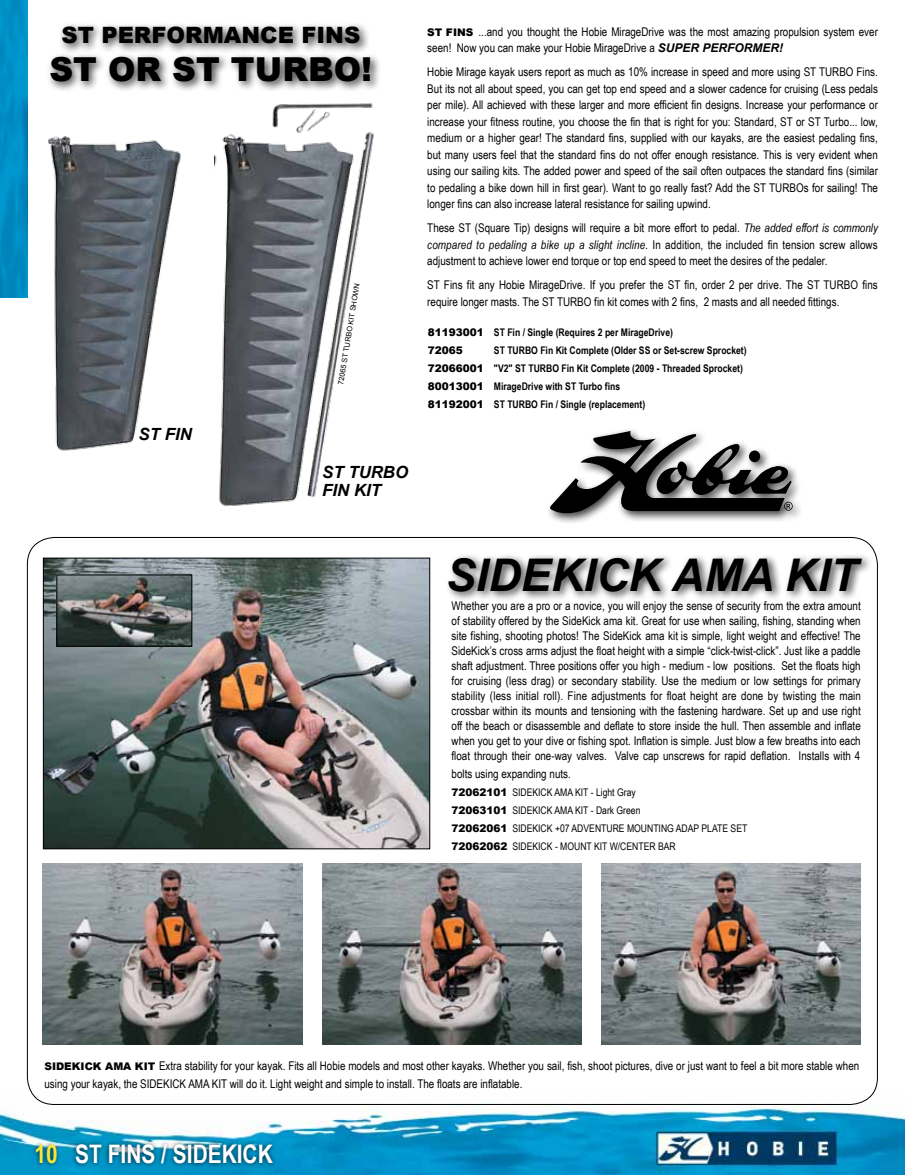
<style>
.page{position:relative;width:905px;height:1175px;background:#fff}
.page>*{position:absolute;margin:0;border:0;box-sizing:border-box;transform-origin:0 0}
.t1{font:italic 700 45px "Arial";color:#000}
.t2{font:900 33px "Arial";color:#000}
.t3{font:700 25.5px "Arial Narrow";color:#fff}
.t4{font:900 22.5px "Arial";color:#000}
.t5{font:italic 700 16.8px/17.9px "Arial";color:#000}
.t6{font:12px/16.5px "Arial Narrow";color:#000}
.t7{font:700 10.5px/18px "Arial Narrow";color:#000}
.t8{font:10.5px/18px "Arial Narrow";color:#000}
.t9{font:900 10.5px "Arial";color:#000}
.t10{font:7.35px "Arial";color:#000}
.s1{font-family:"Arial";font-weight:900;font-size:10.5px}
.s2{font-family:"Arial";font-weight:700;font-style:italic}
.s3{font-style:italic}
.s4{font-family:"Arial";font-weight:900}
.s5{color:#f6e737}
</style>
<div class="page">
<img style="left:0;top:1087px;width:904px;height:87px">
<div style="left:31px;top:1140px;width:246px;height:28px;background:#000;opacity:.75"></div>
<img style="left:214px;top:103px;width:160px;height:403px">
<div style="left:545px;top:426px;width:257px;height:97px;background:#000;opacity:.75"></div>
<svg style="left:550px;top:431px;width:242px;height:82px"></svg>
<img style="left:322px;top:863px;width:259px;height:181px">
<img style="left:43px;top:863px;width:259px;height:181px">
<img style="left:601px;top:863px;width:259px;height:181px">
<img style="left:45px;top:559px;width:383px;height:288px">
<div style="left:43px;top:557px;width:387px;height:292px;border:1px solid #000"></div>
<div style="left:444px;top:553px;width:428px;height:49px;background:#000;opacity:.75"></div>
<img style="left:58px;top:576px;width:132px;height:68px">
<div style="left:56px;top:574px;width:136px;height:72px;border:1px solid #000"></div>
<div style="left:46px;top:21px;width:334px;height:72px;background:#000;opacity:.75"></div>
<img style="left:0;top:0;width:27px;height:297px">
<img style="left:48px;top:136px;width:133px;height:315px">
<h3 class="t4" style="left:61px;top:19px;width:300px">ST PERFORMANCE FINS</h3>
<h2 class="t2" style="left:49px;top:45px;width:324px">ST or ST TURBO!</h2>
<h3 class="t5" style="left:139px;top:426px;width:55px">ST FIN</h3>
<p class="t10" style="left:336px;top:384px;width:104px;rotate:-81deg">72065 ST TURBO KIT SHOWN</p>
<h3 class="t5" style="left:322px;top:464px;width:87px">ST TURBO<br>FIN KIT</h3>
<p class="t6" style="left:427px;top:23px;width:452px"><span class="s1">ST FINS</span> ...and you thought the Hobie MirageDrive was the most amazing propulsion system ever seen! Now you can make your Hobie MirageDrive a <span class="s2">SUPER PERFORMER!</span></p>
<p class="t6" style="left:427px;top:63px;width:452px;text-align:justify">Hobie Mirage kayak users report as much as 10% increase in speed and more using ST TURBO Fins.<br>But its not all about speed, you can get top end speed and a slower cadence for cruising (Less pedals per mile). All achieved with these larger and more efficient fin designs. Increase your performance or increase your fitness routine, you choose the fin that is right for you: Standard, ST or ST Turbo... low, medium or a higher gear! The standard fins, supplied with our kayaks, are the easiest pedaling fins, but many users feel that the standard fins do not offer enough resistance. This is very evident when using our sailing kits. The added power and speed of the sail often outpaces the standard fins (similar to pedaling a bike down hill in first gear). Want to go really fast? Add the ST TURBOs for sailing! The longer fins can also increase lateral resistance for sailing upwind.</p>
<p class="t6" style="left:427px;top:219px;width:452px;text-align:justify">These ST (Square Tip) designs will require a bit more effort to pedal. <span class="s3">The added effort is commonly compared to pedaling a bike up a slight incline.</span> In addition, the included fin tension screw allows adjustment to achieve lower end torque or top end speed to meet the desires of the pedaler.</p>
<p class="t6" style="left:427px;top:276px;width:452px">ST Fins fit any Hobie MirageDrive. If you prefer the ST fin, order 2 per drive. The ST TURBO fins require longer masts. The ST TURBO fin kit comes with 2 fins, 2 masts and all needed fittings.</p>
<p class="t7" style="left:428px;top:323px;width:246px"><span class="s4">81193001</span> ST Fin / Single (Requires 2 per MirageDrive)</p>
<p class="t9" style="left:428px;top:343px;width:37px">72065</p>
<p class="t7" style="left:428px;top:341px;width:320px;text-indent:66px">ST TURBO Fin Kit Complete (Older SS or Set-screw Sprocket)<br><span class="s4">72066001</span> "V2" ST TURBO Fin Kit Complete (2009 - Threaded Sprocket)<br><span class="s4">80013001</span> MirageDrive with ST Turbo fins<br><span class="s4">81192001</span> ST TURBO Fin / Single (replacement)</p>
<h1 class="t1" style="left:446px;top:545px;width:413px">SIDEKICK AMA KIT</h1>
<p class="t6" style="left:451px;top:598px;width:411px;line-height:15px;text-align:justify">Whether you are a pro or a novice, you will enjoy the sense of security from the extra amount of stability offered by the SideKick ama kit. Great for use when sailing, fishing, standing when site fishing, shooting photos! The SideKick ama kit is simple, light weight and effective! The SideKick’s cross arms adjust the float height with a simple “click-twist-click”. Just like a paddle shaft adjustment. Three positions offer you high - medium - low positions. Set the floats high for cruising (less drag) or secondary stability. Use the medium or low settings for primary stability (less initial roll). Fine adjustments for float height are done by twisting the main crossbar within its mounts and tensioning with the fastening hardware. Set up and use right off the beach or disassemble and deflate to store inside the hull. Then assemble and inflate when you get to your dive or fishing spot. Inflation is simple. Just blow a few breaths into each float through their one-way valves. Valve cap unscrews for rapid deflation. Installs with 4</p>
<p class="t6" style="left:451px;top:765px;width:121px">bolts using expanding nuts.</p>
<p class="t8" style="left:451px;top:783px;width:297px"><span class="s4">72062101</span> SIDEKICK AMA KIT - Light Gray<br><span class="s4">72063101</span> SIDEKICK AMA KIT - Dark Green<br><span class="s4">72062061</span> SIDEKICK +07 ADVENTURE MOUNTING ADAP PLATE SET <span class="s4">72062062</span> SIDEKICK - MOUNT KIT W/CENTER BAR</p>
<p class="t6" style="left:44px;top:1056px;width:816px;line-height:18px"><span class="s1">SIDEKICK AMA KIT</span> Extra stability for your kayak. Fits all Hobie models and most other kayaks. Whether you sail, fish, shoot pictures, dive or just want to feel a bit more stable when using your kayak, the SIDEKICK AMA KIT will do it. Light weight and simple to install. The floats are inflatable.</p>
<h3 class="t3" style="left:34px;top:1134px;width:240px"><span class="s5">10</span> ST FINS / SIDEKICK</h3>
</div>
